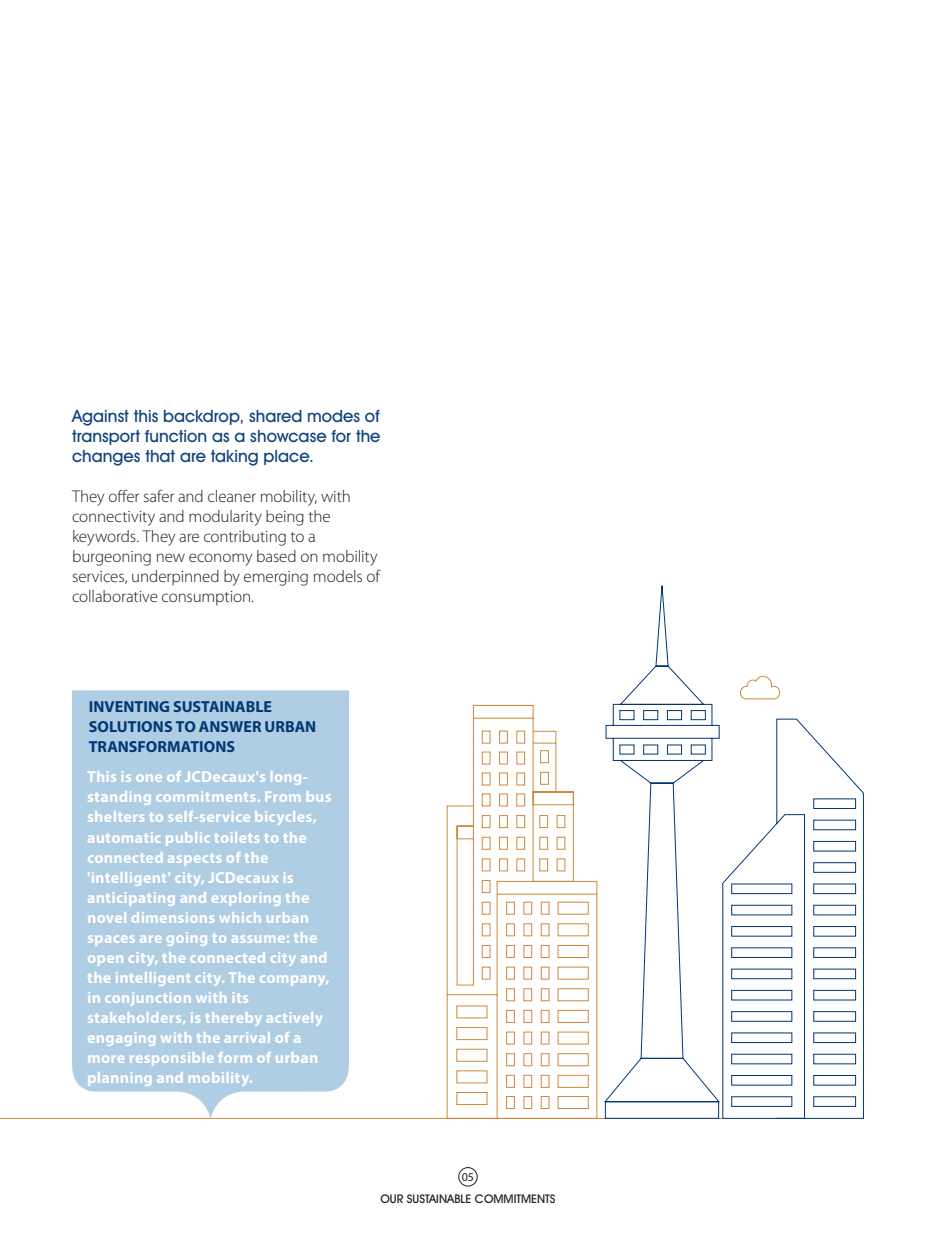
<style>
.page{position:relative;width:936px;height:1248px;background:#fff}
.page>*{position:absolute;margin:0;border:0;box-sizing:border-box;transform-origin:0 0}
.t1{font:300 17px/20px "Myriad Pro";letter-spacing:-.005em;color:#231f20}
.t2{font:500 17px/20px "Avant Garde IT Cby BT";color:#12447d;text-align:justify}
.t3{font:700 16px/20px "Myriad Pro";letter-spacing:.015em;color:#fff}
.t4{font:700 16px/20px "Myriad Pro";color:#013874}
.t5{font:500 12px "Avant Garde IT Cby BT";color:#231f20}
.t6{font:12px "Myriad Pro";color:#231f20}
</style>
<div class="page">
<div style="left:458px;top:1166px;width:19px;height:20px;border:1px solid #231f20;border-radius:50%"></div>
<div style="left:72px;top:690px;width:277px;height:427px;background:#afcde3"></div>
<hr style="left:0;top:1117px;width:723px;height:1px;background:#ce8a3c">
<svg style="left:740px;top:675px;width:40px;height:24px"></svg>
<svg style="left:721px;top:718px;width:143px;height:401px"></svg>
<svg style="left:603px;top:585px;width:118px;height:534px"></svg>
<svg style="left:446px;top:704px;width:152px;height:415px"></svg>
<p class="t2" style="left:72px;top:406px;width:310px">Against this backdrop, shared modes of transport function as a showcase for the changes that are taking place.</p>
<p class="t1" style="left:72px;top:486px;width:309px">They offer safer and cleaner mobility, with connectivity and modularity being the keywords. They are contributing to a burgeoning new economy based on mobility services, underpinned by emerging models of collaborative consumption.</p>
<p class="t4" style="left:89px;top:696px;width:229px">INVENTING SUSTAINABLE<br>SOLUTIONS TO ANSWER URBAN<br>TRANSFORMATIONS</p>
<p class="t3" style="left:87px;top:766px;width:246px">This is one of JCDecaux's long&shy;standing commitments. From bus shelters to self-service bicycles, automatic public toilets to the connected aspects of the 'intelligent' city, JCDecaux is anticipating and exploring the novel dimensions which urban spaces are going to assume: the open city, the connected city and the intelligent city. The company, in conjunction with its stakeholders, is thereby actively engaging with the arrival of a more responsible form of urban planning and mobility.</p>
<p class="t6" style="left:462px;top:1169px;width:14px">05</p>
<p class="t5" style="left:380px;top:1191px;width:176px">OUR SUSTAINABLE COMMITMENTS</p>
</div>
